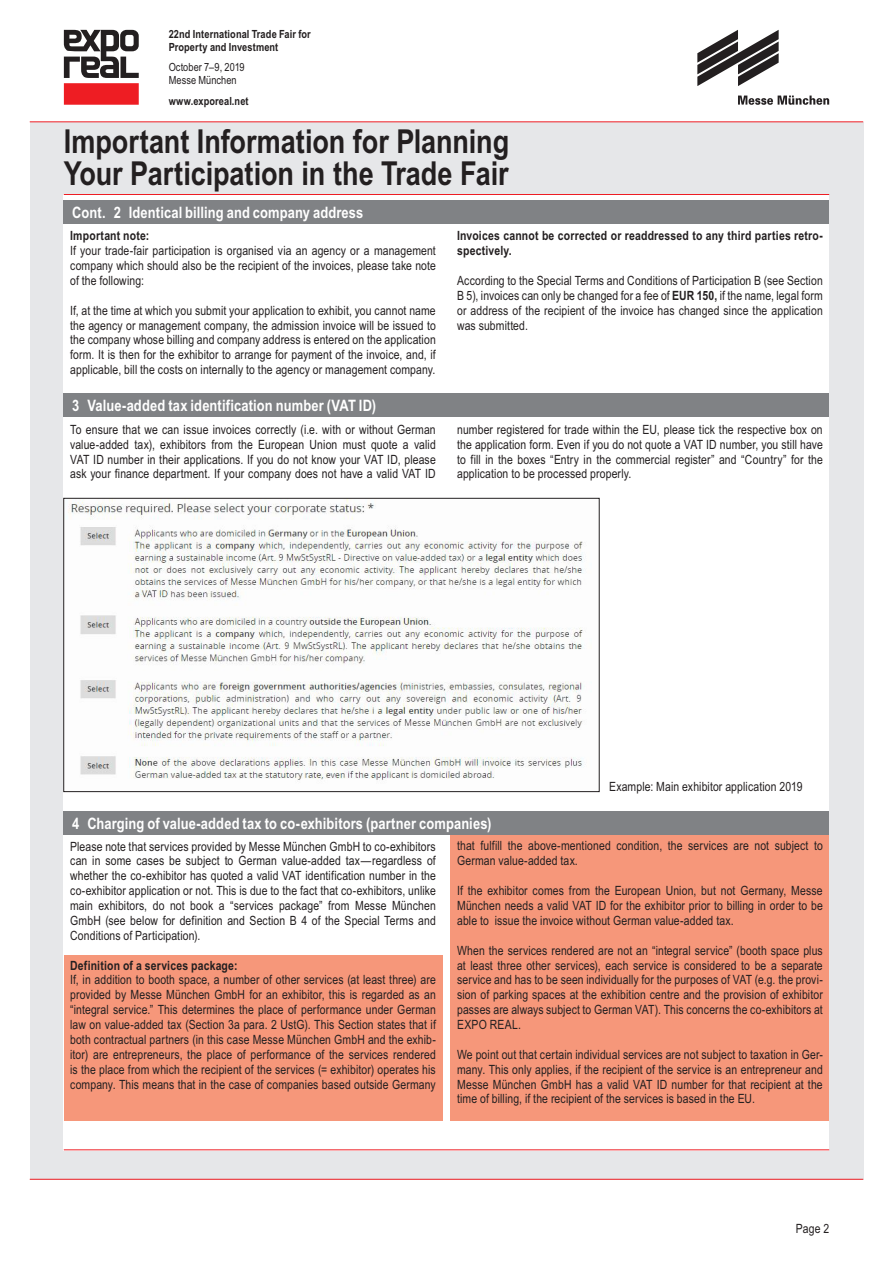
<style>
.page{position:relative;width:893px;height:1263px;background:#fff}
.page>*{position:absolute;margin:0;border:0;box-sizing:border-box;transform-origin:0 0}
.t1{font:700 33px/31.5px "Arial Narrow";letter-spacing:-.005em;color:#231f20}
.t2{font:700 15.75px "Arial Narrow";letter-spacing:.005em;color:#fff}
.t3{font:12.75px/14.9px "Arial Narrow";letter-spacing:.01em;color:#231f20;text-align:justify}
.t4{font:700 12.75px/14.9px "Arial Narrow";letter-spacing:.015em;color:#231f20}
.t5{font:700 11.25px/12.8px "Arial Narrow";letter-spacing:.01em;color:#231f20}
.t6{font:11.25px/12.8px "Arial Narrow";letter-spacing:.005em;color:#231f20}
.s1{font-weight:700}
</style>
<div class="page">
<div style="left:30px;top:122px;width:833px;height:1057px;background:#e6e7e9"></div>
<hr style="left:30px;top:1179px;width:833px;height:1px;background:#ee1d23">
<div style="left:64px;top:194px;width:765px;height:956px;background:#fff"></div>
<hr style="left:30px;top:121px;width:833px;height:1px;background:#ee1d23">
<hr style="left:64px;top:1149px;width:765px;height:1px;background:#ee1d23">
<hr style="left:64px;top:194px;width:765px;height:1px;background:#ee1d23">
<svg style="left:738px;top:96px;width:91px;height:9px"></svg>
<svg style="left:697px;top:30px;width:82px;height:56px"></svg>
<div style="left:64px;top:83px;width:75px;height:22px;background:#ee1d23"></div>
<svg style="left:64px;top:30px;width:75px;height:48px"></svg>
<div style="left:64px;top:956px;width:378px;height:165px;background:#f6977a"></div>
<div style="left:451px;top:832px;width:378px;height:289px;background:#f6977a"></div>
<div style="left:64px;top:811px;width:765px;height:23px;background:#808285"></div>
<div style="left:64px;top:393px;width:765px;height:24px;background:#808285"></div>
<img style="left:68px;top:500px;width:516px;height:280px">
<div style="left:63px;top:498px;width:537px;height:294px;border:1px solid #231f20"></div>
<div style="left:64px;top:200px;width:765px;height:24px;background:#808285"></div>
<p class="t5" style="left:169px;top:27px;width:144px">22nd International Trade Fair for<br>Property and Investment</p>
<p class="t6" style="left:169px;top:61px;width:78px">October 7–9, 2019<br>Messe München</p>
<p class="t5" style="left:169px;top:94px;width:81px">www.exporeal.net</p>
<h1 class="t1" style="left:64px;top:124px;width:447px">Important Information for Planning<br>Your Participation in the Trade Fair</h1>
<p class="t2" style="left:72px;top:200px;width:293px">Cont. 2 Identical billing and company address</p>
<p class="t4" style="left:70px;top:228px;width:81px">Important note:</p>
<p class="t3" style="left:70px;top:243px;width:367px">If your trade-fair participation is organised via an agency or a management company which should also be the recipient of the invoices, please take note of the following:</p>
<p class="t3" style="left:70px;top:302px;width:367px">If, at the time at which you submit your application to exhibit, you cannot name the agency or management company, the admission invoice will be issued to the company whose billing and company address is entered on the application form. It is then for the exhibitor to arrange for payment of the invoice, and, if applicable, bill the costs on internally to the agency or management company.</p>
<p class="t2" style="left:72px;top:393px;width:305px">3 Value-added tax identification number (VAT ID)</p>
<p class="t4" style="left:457px;top:228px;width:367px">Invoices cannot be corrected or readdressed to any third parties retro&shy;spectively.</p>
<p class="t3" style="left:457px;top:272px;width:367px">According to the Special Terms and Conditions of Participation B (see Section B 5), invoices can only be changed for a fee of <span class="s1">EUR 150,</span> if the name, legal form or address of the recipient of the invoice has changed since the application was submitted.</p>
<p class="t3" style="left:70px;top:421px;width:367px">To ensure that we can issue invoices correctly (i.e. with or without German value-added tax), exhibitors from the European Union must quote a valid VAT ID number in their applications. If you do not know your VAT ID, please ask your finance department. If your company does not have a valid VAT ID</p>
<p class="t3" style="left:457px;top:421px;width:367px">number registered for trade within the EU, please tick the respective box on the application form. Even if you do not quote a VAT ID number, you still have to fill in the boxes “Entry in the commercial register” and “Country” for the application to be processed properly.</p>
<p class="t2" style="left:72px;top:811px;width:421px">4 Charging of value-added tax to co-exhibitors (partner companies)</p>
<p class="t3" style="left:609px;top:778px;width:195px">Example: Main exhibitor application 2019</p>
<p class="t3" style="left:70px;top:838px;width:367px">Please note that services provided by Messe München GmbH to co-exhibitors can in some cases be subject to German value-added tax—regardless of whether the co-exhibitor has quoted a valid VAT identification number in the co-exhibitor application or not. This is due to the fact that co-exhibitors, unlike main exhibitors, do not book a “services package” from Messe München GmbH (see below for definition and Section B 4 of the Special Terms and Conditions of Participation).</p>
<p class="t4" style="left:70px;top:957px;width:169px">Definition of a services package:</p>
<p class="t3" style="left:70px;top:972px;width:367px">If, in addition to booth space, a number of other services (at least three) are provided by Messe München GmbH for an exhibitor, this is regarded as an “integral service.” This determines the place of performance under German law on value-added tax (Section 3a para. 2 UstG). This Section states that if both contractual partners (in this case Messe München GmbH and the exhib&shy;itor) are entrepreneurs, the place of performance of the services rendered is the place from which the recipient of the services (= exhibitor) operates his company. This means that in the case of companies based outside Germany</p>
<p class="t3" style="left:457px;top:838px;width:367px">that fulfill the above-mentioned condition, the services are not subject to<br>German value-added tax.</p>
<p class="t3" style="left:457px;top:883px;width:367px">If the exhibitor comes from the European Union, but not Germany, Messe München needs a valid VAT ID for the exhibitor prior to billing in order to be able to issue the invoice without German value-added tax.</p>
<p class="t3" style="left:457px;top:942px;width:367px">When the services rendered are not an “integral service” (booth space plus at least three other services), each service is considered to be a separate service and has to be seen individually for the purposes of VAT (e.g. the provi&shy;sion of parking spaces at the exhibition centre and the provision of exhibitor passes are always subject to German VAT). This concerns the co-exhibitors at EXPO REAL.</p>
<p class="t3" style="left:457px;top:1046px;width:367px">We point out that certain individual services are not subject to taxation in Ger&shy;many. This only applies, if the recipient of the service is an entrepreneur and Messe München GmbH has a valid VAT ID number for that recipient at the time of billing, if the recipient of the services is based in the EU.</p>
<p class="t3" style="left:796px;top:1221px;width:35px">Page 2</p>
</div>
